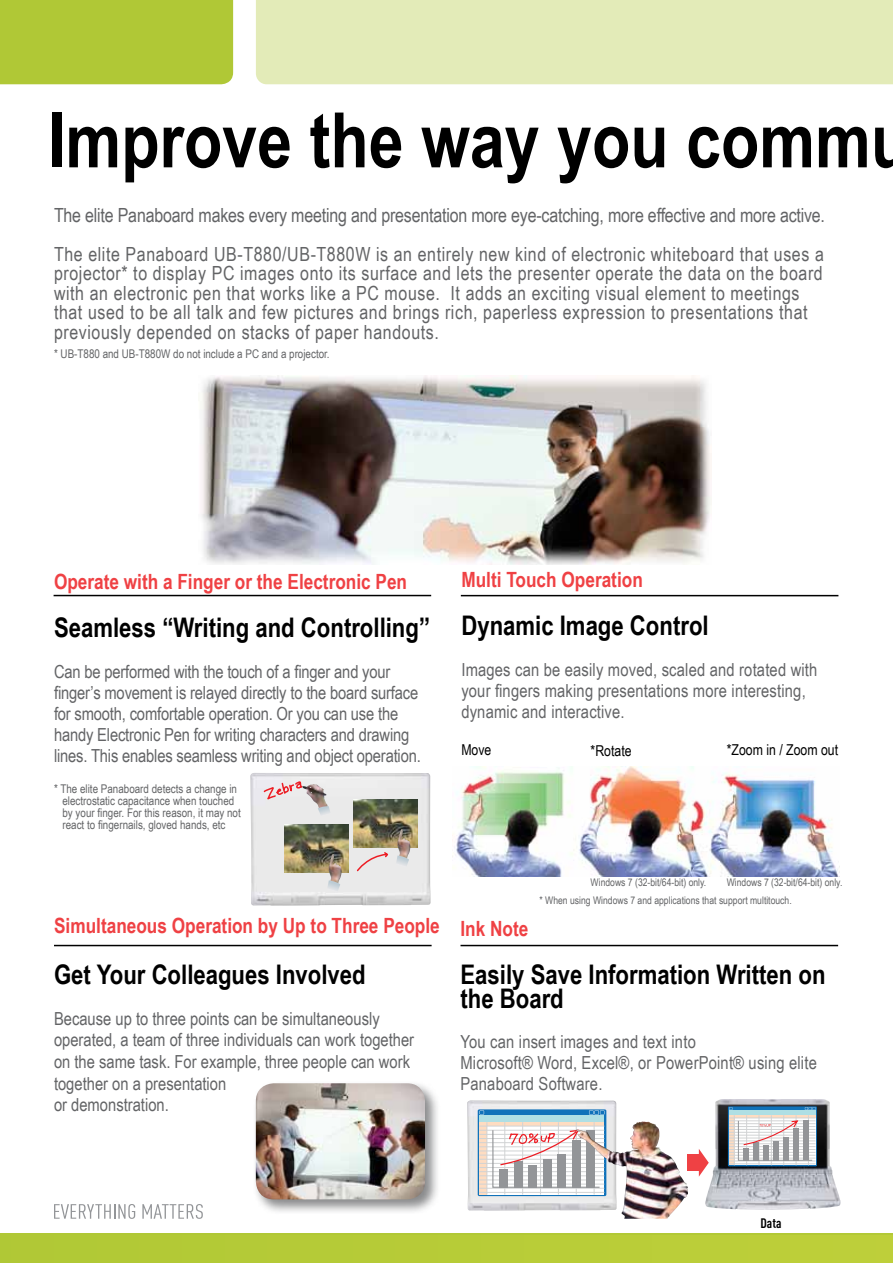
<style>
.page{position:relative;width:893px;height:1263px;background:#fff}
.page>*{position:absolute;margin:0;border:0;box-sizing:border-box;transform-origin:0 0}
.t1{font:700 76.5px "Arial Narrow";color:#000}
.t2{font:700 27px/24px "Arial Narrow";color:#000}
.t3{font:700 21px "Arial Narrow";color:#ef4144}
.t4{font:19.5px/19.5px "Arial Narrow";letter-spacing:.03em;color:#636466}
.t5{font:19.5px/39px "Arial Narrow";letter-spacing:-.01em;color:#636466}
.t6{font:18px/21px "Arial Narrow";color:#636466}
.t7{font:15px "Arial Narrow";color:#000}
.t8{font:700 13.5px "DIN Cond";color:#000}
.t9{font:12px/12px "Arial Narrow";color:#636466}
.t10{font:10.5px "Arial Narrow";color:#636466}
</style>
<div class="page">
<div style="left:0;top:0;width:233px;height:84px;background:#b0c836"></div>
<div style="left:256px;top:0;width:637px;height:84px;background:#e3ebb8"></div>
<div style="left:0;top:1233px;width:893px;height:30px;background:#b7cb37"></div>
<svg style="left:54px;top:1204px;width:81px;height:15px"></svg>
<svg style="left:142px;top:1204px;width:61px;height:15px"></svg>
<hr style="left:54px;top:595px;width:377px;height:1px;background:#000">
<hr style="left:461px;top:595px;width:377px;height:1px;background:#000">
<hr style="left:54px;top:945px;width:378px;height:1px;background:#000">
<hr style="left:460px;top:945px;width:378px;height:1px;background:#000">
<img style="left:250px;top:773px;width:180px;height:132px">
<img style="left:454px;top:766px;width:386px;height:110px">
<div style="left:253px;top:1080px;width:187px;height:135px;background:#636466;opacity:.75"></div>
<img style="left:256px;top:1083px;width:169px;height:116px">
<img style="left:201px;top:375px;width:510px;height:189px">
<img style="left:329px;top:872px;width:13px;height:14px">
<svg style="left:327px;top:880px;width:14px;height:13px"></svg>
<img style="left:390px;top:799px;width:27px;height:48px">
<img style="left:397px;top:829px;width:13px;height:32px">
<svg style="left:396px;top:855px;width:13px;height:13px"></svg>
<img style="left:250px;top:781px;width:140px;height:91px">
<img style="left:705px;top:1099px;width:135px;height:111px">
<img style="left:467px;top:1100px;width:149px;height:110px">
<svg style="left:478px;top:1109px;width:128px;height:87px"></svg>
<div style="left:479px;top:1115px;width:125px;height:79px;background:#afdfe4"></div>
<div style="left:479px;top:1122px;width:125px;height:72px;background:#fff"></div>
<div style="left:479px;top:1122px;width:8px;height:72px;background:#fedcc1"></div>
<svg style="left:479px;top:1122px;width:97px;height:4px"></svg>
<hr style="left:479px;top:1126px;width:125px;height:1px;background:#d1d3d4">
<hr style="left:479px;top:1130px;width:125px;height:1px;background:#d1d3d4">
<hr style="left:479px;top:1134px;width:125px;height:1px;background:#d1d3d4">
<hr style="left:479px;top:1138px;width:125px;height:1px;background:#d1d3d4">
<hr style="left:479px;top:1142px;width:125px;height:1px;background:#d1d3d4">
<hr style="left:479px;top:1146px;width:125px;height:1px;background:#d1d3d4">
<hr style="left:479px;top:1151px;width:125px;height:1px;background:#d1d3d4">
<hr style="left:479px;top:1155px;width:125px;height:1px;background:#d1d3d4">
<hr style="left:479px;top:1159px;width:125px;height:1px;background:#d1d3d4">
<hr style="left:479px;top:1163px;width:125px;height:1px;background:#d1d3d4">
<hr style="left:479px;top:1167px;width:125px;height:1px;background:#d1d3d4">
<hr style="left:479px;top:1171px;width:125px;height:1px;background:#d1d3d4">
<hr style="left:479px;top:1175px;width:125px;height:1px;background:#d1d3d4">
<hr style="left:479px;top:1180px;width:125px;height:1px;background:#d1d3d4">
<hr style="left:479px;top:1184px;width:125px;height:1px;background:#d1d3d4">
<hr style="left:479px;top:1188px;width:125px;height:1px;background:#d1d3d4">
<hr style="left:479px;top:1192px;width:125px;height:1px;background:#d1d3d4">
<svg style="left:589px;top:1110px;width:15px;height:5px"></svg>
<svg style="left:480px;top:1110px;width:4px;height:5px"></svg>
<hr style="left:487px;top:1122px;width:1px;height:72px;background:#d1d3d4">
<hr style="left:504px;top:1122px;width:1px;height:72px;background:#d1d3d4">
<hr style="left:522px;top:1122px;width:1px;height:72px;background:#d1d3d4">
<hr style="left:540px;top:1122px;width:1px;height:72px;background:#d1d3d4">
<hr style="left:558px;top:1122px;width:1px;height:72px;background:#d1d3d4">
<hr style="left:576px;top:1122px;width:1px;height:72px;background:#d1d3d4">
<hr style="left:594px;top:1122px;width:1px;height:72px;background:#d1d3d4">
<svg style="left:728px;top:1106px;width:89px;height:60px"></svg>
<div style="left:729px;top:1110px;width:86px;height:55px;background:#afdfe4"></div>
<svg style="left:735px;top:1119px;width:80px;height:46px"></svg>
<svg style="left:729px;top:1119px;width:5px;height:46px"></svg>
<hr style="left:729px;top:1115px;width:86px;height:3px;background:#fedcc1">
<hr style="left:729px;top:1118px;width:86px;height:1px;background:#d1d3d4">
<hr style="left:729px;top:1120px;width:86px;height:1px;background:#d1d3d4">
<hr style="left:729px;top:1123px;width:86px;height:1px;background:#d1d3d4">
<hr style="left:729px;top:1126px;width:86px;height:1px;background:#d1d3d4">
<hr style="left:729px;top:1129px;width:86px;height:1px;background:#d1d3d4">
<hr style="left:729px;top:1132px;width:86px;height:1px;background:#d1d3d4">
<hr style="left:729px;top:1135px;width:86px;height:1px;background:#d1d3d4">
<hr style="left:729px;top:1138px;width:86px;height:1px;background:#d1d3d4">
<hr style="left:729px;top:1141px;width:86px;height:1px;background:#d1d3d4">
<hr style="left:729px;top:1143px;width:86px;height:1px;background:#d1d3d4">
<hr style="left:729px;top:1146px;width:86px;height:1px;background:#d1d3d4">
<hr style="left:729px;top:1149px;width:86px;height:1px;background:#d1d3d4">
<hr style="left:729px;top:1152px;width:86px;height:1px;background:#d1d3d4">
<hr style="left:729px;top:1155px;width:86px;height:1px;background:#d1d3d4">
<hr style="left:729px;top:1158px;width:86px;height:1px;background:#d1d3d4">
<hr style="left:729px;top:1161px;width:86px;height:1px;background:#d1d3d4">
<hr style="left:729px;top:1163px;width:86px;height:1px;background:#d1d3d4">
<svg style="left:805px;top:1107px;width:11px;height:3px"></svg>
<hr style="left:734px;top:1115px;width:1px;height:50px;background:#d1d3d4">
<hr style="left:746px;top:1115px;width:1px;height:50px;background:#d1d3d4">
<hr style="left:759px;top:1115px;width:1px;height:50px;background:#d1d3d4">
<hr style="left:771px;top:1115px;width:1px;height:50px;background:#d1d3d4">
<hr style="left:783px;top:1115px;width:1px;height:50px;background:#d1d3d4">
<hr style="left:796px;top:1115px;width:1px;height:50px;background:#d1d3d4">
<hr style="left:808px;top:1115px;width:1px;height:50px;background:#d1d3d4">
<img style="left:576px;top:1121px;width:66px;height:44px">
<svg style="left:699px;top:1149px;width:10px;height:27px"></svg>
<div style="left:687px;top:1154px;width:14px;height:17px;background:#ef4144"></div>
<svg style="left:492px;top:1129px;width:109px;height:59px"></svg>
<svg style="left:737px;top:1119px;width:76px;height:42px"></svg>
<h1 class="t1" style="left:48px;top:82px;width:863px">Improve the way you commu</h1>
<p class="t5" style="left:54px;top:195px;width:772px">The elite Panaboard makes every meeting and presentation more eye-catching, more effective and more active.<br>The elite Panaboard UB-T880/UB-T880W is an entirely new kind of electronic whiteboard that uses a</p>
<p class="t4" style="left:54px;top:263px;width:770px">projector* to display PC images onto its surface and lets the presenter operate the data on the board with an electronic pen that works like a PC mouse. It adds an exciting visual element to meetings that used to be all talk and few pictures and brings rich, paperless expression to presentations that previously depended on stacks of paper handouts.</p>
<p class="t9" style="left:54px;top:348px;width:277px">* UB-T880 and UB-T880W do not include a PC and a projector.</p>
<p class="t3" style="left:54px;top:566px;width:355px">Operate with a Finger or the Electronic Pen</p>
<h2 class="t2" style="left:54px;top:614px;width:378px">Seamless “Writing and Controlling”</h2>
<p class="t6" style="left:54px;top:660px;width:368px">Can be performed with the touch of a finger and your finger’s movement is relayed directly to the board surface for smooth, comfortable operation. Or you can use the handy Electronic Pen for writing characters and drawing lines. This enables seamless writing and object operation.</p>
<p class="t9" style="left:63px;top:783px;width:180px;text-indent:-9px">* The elite Panaboard detects a change in electrostatic capacitance when touched by your finger. For this reason, it may not react to fingernails, gloved hands, etc</p>
<p class="t3" style="left:54px;top:910px;width:387px">Simultaneous Operation by Up to Three People</p>
<h2 class="t2" style="left:54px;top:961px;width:313px">Get Your Colleagues Involved</h2>
<p class="t6" style="left:54px;top:1007px;width:362px;line-height:21.6px">Because up to three points can be simultaneously operated, a team of three individuals can work together on the same task. For example, three people can work together on a presentation<br>or demonstration.</p>
<p class="t3" style="left:461px;top:564px;width:183px">Multi Touch Operation</p>
<h2 class="t2" style="left:461px;top:612px;width:249px">Dynamic Image Control</h2>
<p class="t6" style="left:461px;top:658px;width:358px">Images can be easily moved, scaled and rotated with your fingers making presentations more interesting, dynamic and interactive.</p>
<p class="t7" style="left:461px;top:739px;width:32px">Move</p>
<p class="t7" style="left:591px;top:739px;width:43px">*Rotate</p>
<p class="t7" style="left:727px;top:739px;width:113px">*Zoom in / Zoom out</p>
<p class="t10" style="left:591px;top:875px;width:117px">Windows 7 (32-bit/64-bit) only.</p>
<p class="t10" style="left:727px;top:875px;width:117px">Windows 7 (32-bit/64-bit) only.</p>
<p class="t10" style="left:539px;top:893px;width:254px">* When using Windows 7 and applications that support multitouch.</p>
<p class="t3" style="left:460px;top:912px;width:69px">Ink Note</p>
<h2 class="t2" style="left:460px;top:961px;width:367px">Easily Save Information Written on the Board</h2>
<p class="t6" style="left:460px;top:1031px;width:358px">You can insert images and text into<br>Microsoft® Word, Excel®, or PowerPoint® using elite<br>Panaboard Software.</p>
<p class="t8" style="left:760px;top:1214px;width:22px">Data</p>
</div>
